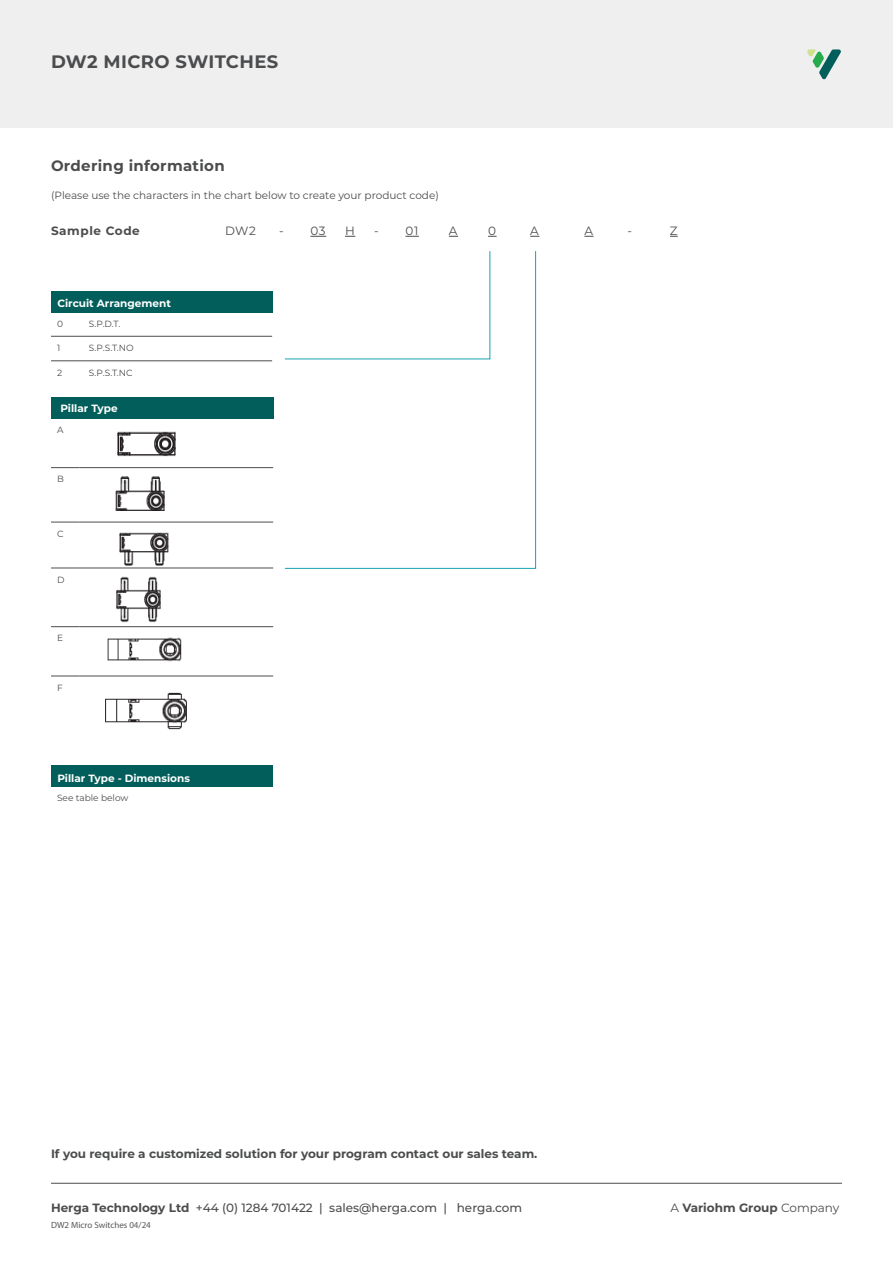
<style>
.page{position:relative;width:893px;height:1263px;background:#fff}
.page>*{position:absolute;margin:0;border:0;box-sizing:border-box;transform-origin:0 0}
.t1{font:700 18px "Montserrat";letter-spacing:.02em;color:#4b4c4d}
.body_copy{font:700 15px "Montserrat";letter-spacing:.02em;color:#4b4c4d}
.body_copy-2{font:700 12px "Montserrat";color:#4b4c4d}
.t2{font:500 12px "Montserrat";color:#4b4c4d}
.t3{font:12px "Montserrat";letter-spacing:.045em;color:#4b4c4d}
.body_copy-3{font:700 12px "Montserrat";letter-spacing:.05em;color:#4b4c4d}
.body_copy-4{font:10.5px "Montserrat";color:#4b4c4d}
.body_copy-5{font:700 10.5px "Montserrat";color:#fff}
.body_copy-6{font:9px "Montserrat";color:#4b4c4d}
.t4{font:9px "Myriad Pro";color:#57585a}
.s1{font-weight:700}
.s2{font-weight:400}
</style>
<div class="page">
<div style="left:0;top:0;width:893px;height:128px;background:#efeff0"></div>
<svg style="left:807px;top:49px;width:34px;height:31px"></svg>
<hr style="left:51px;top:1183px;width:791px;height:1px;background:#4b4c4d">
<svg style="left:285px;top:251px;width:251px;height:318px"></svg>
<svg style="left:310px;top:236px;width:16px;height:1px"></svg>
<svg style="left:405px;top:236px;width:14px;height:1px"></svg>
<div style="left:51px;top:291px;width:221px;height:22px;background:#025e5a"></div>
<hr style="left:51px;top:336px;width:32px;height:1px;background:#4b4c4d">
<hr style="left:83px;top:336px;width:189px;height:1px;background:#4b4c4d">
<hr style="left:51px;top:361px;width:32px;height:1px;background:#4b4c4d">
<hr style="left:83px;top:361px;width:189px;height:1px;background:#4b4c4d">
<div style="left:51px;top:397px;width:222px;height:21px;background:#025e5a"></div>
<svg style="left:51px;top:467px;width:29px;height:1px"></svg>
<hr style="left:80px;top:467px;width:193px;height:1px;background:#4b4c4d">
<svg style="left:51px;top:522px;width:29px;height:1px"></svg>
<hr style="left:80px;top:522px;width:193px;height:1px;background:#4b4c4d">
<svg style="left:51px;top:568px;width:29px;height:1px"></svg>
<hr style="left:80px;top:568px;width:193px;height:1px;background:#4b4c4d">
<svg style="left:51px;top:626px;width:29px;height:1px"></svg>
<hr style="left:80px;top:626px;width:193px;height:1px;background:#4b4c4d">
<svg style="left:51px;top:676px;width:29px;height:1px"></svg>
<hr style="left:80px;top:676px;width:193px;height:1px;background:#4b4c4d">
<img style="left:117px;top:431px;width:59px;height:26px">
<img style="left:115px;top:476px;width:50px;height:35px">
<img style="left:119px;top:532px;width:50px;height:33px">
<img style="left:116px;top:577px;width:45px;height:45px">
<img style="left:107px;top:637px;width:75px;height:25px">
<img style="left:105px;top:692px;width:82px;height:38px">
<div style="left:51px;top:766px;width:221px;height:21px;background:#025e5a"></div>
<h1 class="t1" style="left:51px;top:49px;width:229px">DW2 MICRO SWITCHES</h1>
<p class="body_copy" style="left:51px;top:155px;width:175px">Ordering information</p>
<p class="body_copy-4" style="left:51px;top:188px;width:389px">(Please use the characters in the chart below to create your product code)</p>
<p class="body_copy-3" style="left:51px;top:222px;width:90px">Sample Code</p>
<p class="t3" style="left:225px;top:223px;width:33px">DW2</p>
<p class="t3" style="left:279px;top:223px;width:48px">- 03</p>
<p class="t3" style="left:345px;top:223px;width:11px">H</p>
<p class="t3" style="left:374px;top:223px;width:46px">- 01</p>
<p class="t3" style="left:449px;top:223px;width:10px">A</p>
<p class="t3" style="left:488px;top:223px;width:9px">0</p>
<p class="t3" style="left:530px;top:223px;width:10px">A</p>
<p class="t3" style="left:584px;top:223px;width:10px">A</p>
<p class="t3" style="left:627px;top:223px;width:6px">-</p>
<p class="t3" style="left:670px;top:223px;width:9px">Z</p>
<p class="body_copy-5" style="left:57px;top:296px;width:115px">Circuit Arrangement</p>
<p class="body_copy-6" style="left:57px;top:318px;width:7px">0</p>
<p class="body_copy-6" style="left:89px;top:318px;width:33px">S.P.D.T.</p>
<p class="body_copy-6" style="left:57px;top:342px;width:5px">1</p>
<p class="body_copy-6" style="left:89px;top:342px;width:46px">S.P.S.T.NO</p>
<p class="body_copy-6" style="left:57px;top:366px;width:7px">2</p>
<p class="body_copy-6" style="left:89px;top:366px;width:45px">S.P.S.T.NC</p>
<p class="body_copy-5" style="left:60px;top:401px;width:59px">Pillar Type</p>
<p class="body_copy-6" style="left:57px;top:424px;width:8px">A</p>
<p class="body_copy-6" style="left:57px;top:473px;width:8px">B</p>
<p class="body_copy-6" style="left:57px;top:527px;width:8px">C</p>
<p class="body_copy-6" style="left:57px;top:573px;width:9px">D</p>
<p class="body_copy-6" style="left:57px;top:632px;width:8px">E</p>
<p class="body_copy-6" style="left:57px;top:681px;width:7px">F</p>
<p class="body_copy-5" style="left:57px;top:770px;width:134px">Pillar Type - Dimensions</p>
<p class="body_copy-6" style="left:57px;top:792px;width:73px">See table below</p>
<p class="body_copy-2" style="left:51px;top:1145px;width:488px">If you require a customized solution for your program contact our sales team.</p>
<p class="t2" style="left:51px;top:1200px;width:473px"><span class="s1">Herga Technology Ltd</span> +44 (0) 1284 701422 | sales@herga.com | herga.com</p>
<p class="body_copy-2" style="left:670px;top:1199px;width:170px"><span class="s2">A</span> Variohm Group <span class="s2">Company</span></p>
<p class="t4" style="left:51px;top:1220px;width:101px">DW2 Micro Switches 04/24</p>
</div>
